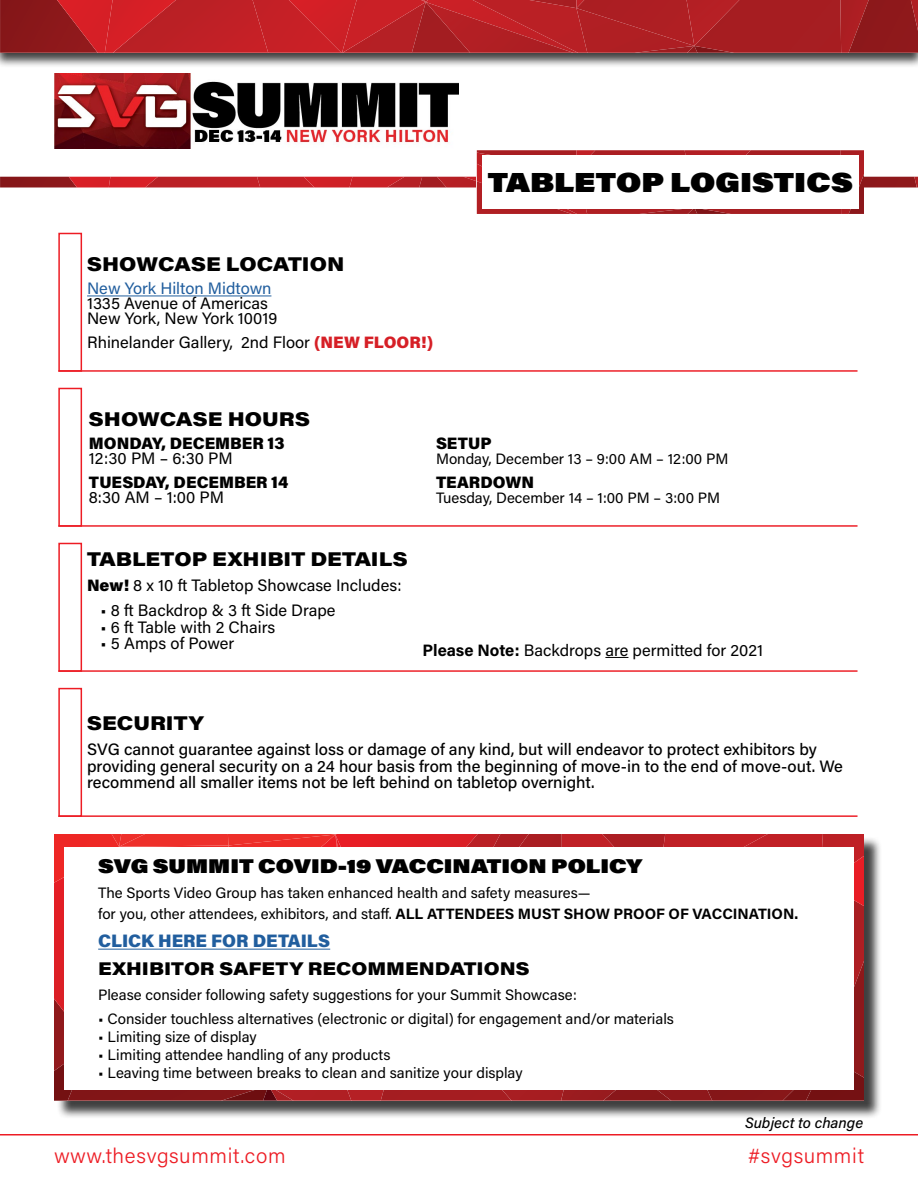
<style>
.page{position:relative;width:918px;height:1188px;background:#fff}
.page>*{position:absolute;margin:0;border:0;box-sizing:border-box;transform-origin:0 0}
.t1{font:900 27px "Acumin Pro Wide";color:#000}
.t2{font:300 21px "Acumin Pro";letter-spacing:.03em;color:#ed1c24}
.t3{font:900 19.5px "Acumin Pro Wide";color:#000}
.t4{font:900 19.5px "Acumin Pro Wide";color:#000}
.t5{font:900 18px "Acumin Pro Wide";color:#000}
.t6{font:900 18px "Acumin Pro";color:#215e9e}
.t7{font:16.5px/15px "Acumin Pro";color:#000}
.t8{font:500 16.5px/16.5px "Acumin Pro";color:#000}
.t9{font:900 16.5px "Acumin Pro";color:#000}
.t10{font:16.5px "Acumin Pro";letter-spacing:-.005em;color:#215e9e}
.t11{font:15px/21.6px "Acumin Pro";color:#000}
.t12{font:italic 500 15px "Acumin Pro";color:#000}
.s1{font-weight:900;color:#d61f26}
.s2{font-weight:900}
.s3{font-weight:700}
</style>
<div class="page">
<div style="left:0;top:0;width:918px;height:68px;background:#000;opacity:.75"></div>
<svg style="left:0;top:0;width:918px;height:53px;background:#b32024"></svg>
<img style="left:54px;top:73px;width:405px;height:75px">
<svg style="left:0;top:150px;width:918px;height:64px"></svg>
<div style="left:482px;top:155px;width:377px;height:54px;background:#fff"></div>
<hr style="left:0;top:1134px;width:918px;height:2px;background:#ed1c24">
<div style="left:56px;top:836px;width:827px;height:283px;background:#000;opacity:.75"></div>
<svg style="left:54px;top:834px;width:810px;height:267px;background:#b8282b"></svg>
<div style="left:64px;top:848px;width:790px;height:242px;background:#fff"></div>
<hr style="left:98px;top:949px;width:232px;height:1px;background:#215e9e">
<hr style="left:58px;top:370px;width:800px;height:2px;background:#ed1c24">
<div style="left:58px;top:233px;width:24px;height:139px;border:2px solid #ed1c24"></div>
<hr style="left:87px;top:296px;width:184px;height:1px;background:#215e9e">
<hr style="left:58px;top:815px;width:800px;height:2px;background:#ed1c24">
<div style="left:58px;top:688px;width:24px;height:129px;border:2px solid #ed1c24"></div>
<hr style="left:58px;top:525px;width:800px;height:2px;background:#ed1c24">
<div style="left:58px;top:388px;width:24px;height:139px;border:2px solid #ed1c24"></div>
<hr style="left:58px;top:670px;width:800px;height:2px;background:#ed1c24">
<div style="left:58px;top:543px;width:24px;height:129px;border:2px solid #ed1c24"></div>
<svg style="left:605px;top:657px;width:23px;height:1px"></svg>
<h3 class="t3" style="left:87px;top:249px;width:259px">SHOWCASE LOCATION</h3>
<p class="t10" style="left:87px;top:277px;width:186px">New York Hilton Midtown</p>
<p class="t7" style="left:87px;top:295px;width:192px">1335 Avenue of Americas<br>New York, New York 10019</p>
<p class="t7" style="left:87px;top:334px;width:347px">Rhinelander Gallery, 2nd Floor <span class="s1">(NEW FLOOR!)</span></p>
<h1 class="t1" style="left:488px;top:162px;width:367px">TABLETOP LOGISTICS</h1>
<h3 class="t3" style="left:89px;top:404px;width:223px">SHOWCASE HOURS</h3>
<p class="t9" style="left:89px;top:432px;width:197px">MONDAY, DECEMBER 13</p>
<p class="t7" style="left:89px;top:450px;width:146px">12:30 PM – 6:30 PM</p>
<p class="t9" style="left:89px;top:471px;width:201px">TUESDAY, DECEMBER 14</p>
<p class="t7" style="left:89px;top:489px;width:137px">8:30 AM – 1:00 PM</p>
<p class="t9" style="left:436px;top:432px;width:57px">SETUP</p>
<p class="t11" style="left:436px;top:448px;width:294px">Monday, December 13 – 9:00 AM – 12:00 PM</p>
<p class="t9" style="left:436px;top:471px;width:99px">TEARDOWN</p>
<p class="t11" style="left:436px;top:486px;width:286px">Tuesday, December 14 – 1:00 PM – 3:00 PM</p>
<h3 class="t3" style="left:87px;top:544px;width:322px">TABLETOP EXHIBIT DETAILS</h3>
<p class="t7" style="left:87px;top:577px;width:316px"><span class="s2">New!</span> 8 x 10 ft Tabletop Showcase Includes:</p>
<p class="t7" style="left:101px;top:602px;width:236px">• 8 ft Backdrop &amp; 3 ft Side Drape</p>
<p class="t7" style="left:101px;top:619px;width:176px">• 6 ft Table with 2 Chairs</p>
<p class="t7" style="left:101px;top:635px;width:135px">• 5 Amps of Power</p>
<p class="t7" style="left:423px;top:642px;width:342px"><span class="s3">Please Note:</span> Backdrops are permitted for 2021</p>
<h3 class="t3" style="left:87px;top:709px;width:118px">SECURITY</h3>
<p class="t8" style="left:87px;top:741px;width:757px">SVG cannot guarantee against loss or damage of any kind, but will endeavor to protect exhibitors by providing general security on a 24 hour basis from the beginning of move-in to the end of move-out. We recommend all smaller items not be left behind on tabletop overnight.</p>
<h3 class="t4" style="left:98px;top:851px;width:546px">SVG SUMMIT COVID-19 VACCINATION POLICY</h3>
<p class="t11" style="left:98px;top:881px;width:701px">The Sports Video Group has taken enhanced health and safety measures—<br>for you, other attendees, exhibitors, and staff. <span class="s3">ALL ATTENDEES MUST SHOW PROOF OF VACCINATION.</span></p>
<p class="t6" style="left:98px;top:928px;width:234px">CLICK HERE FOR DETAILS</p>
<p class="t5" style="left:98px;top:956px;width:433px">EXHIBITOR SAFETY RECOMMENDATIONS</p>
<p class="t11" style="left:98px;top:983px;width:480px">Please consider following safety suggestions for your Summit Showcase:</p>
<p class="t11" style="left:98px;top:1008px;width:577px">• Consider touchless alternatives (electronic or digital) for engagement and/or materials</p>
<p class="t11" style="left:98px;top:1026px;width:160px">• Limiting size of display</p>
<p class="t11" style="left:98px;top:1044px;width:294px">• Limiting attendee handling of any products</p>
<p class="t11" style="left:98px;top:1062px;width:426px">• Leaving time between breaks to clean and sanitize your display</p>
<p class="t12" style="left:745px;top:1112px;width:120px">Subject to change</p>
<h2 class="t2" style="left:54px;top:1141px;width:233px">www.thesvgsummit.com</h2>
<h2 class="t2" style="left:748px;top:1141px;width:117px">#svgsummit</h2>
</div>
